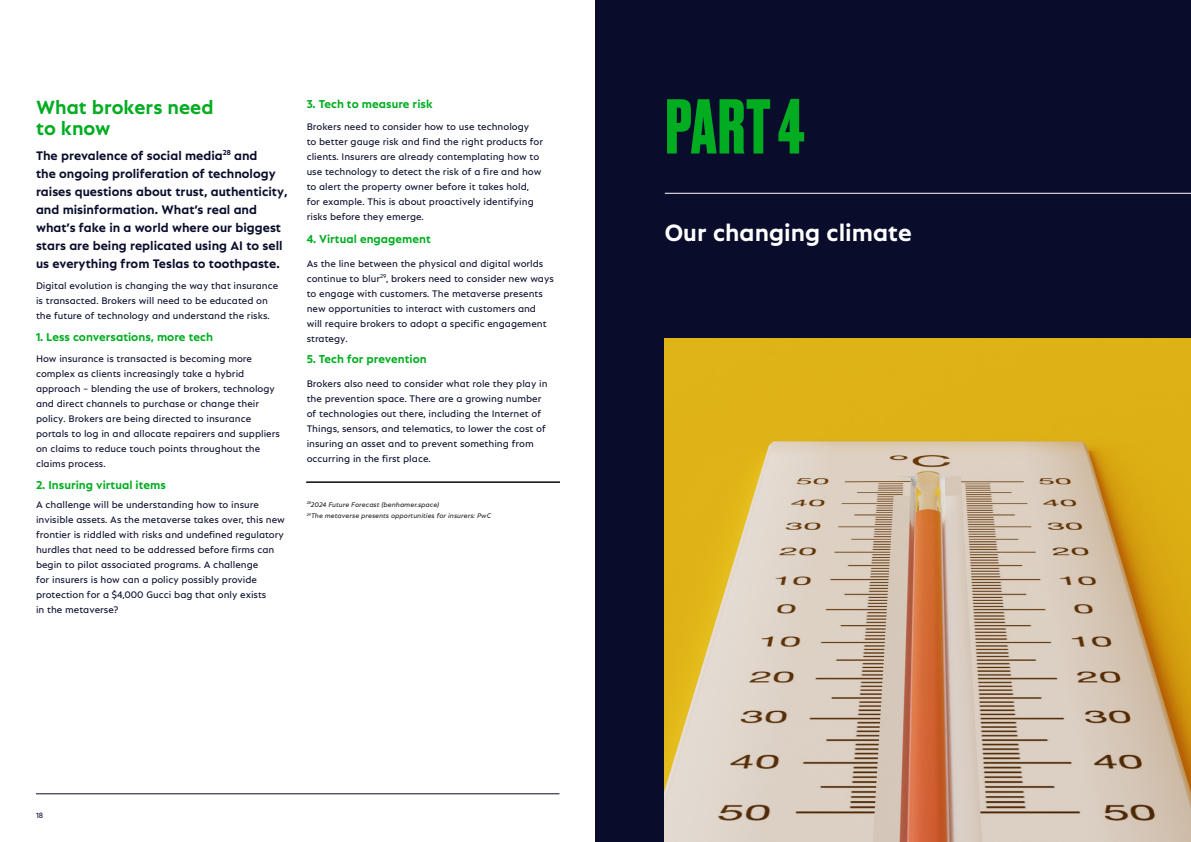
<style>
.page{position:relative;width:1191px;height:842px;background:#fff}
.page>*{position:absolute;margin:0;border:0;box-sizing:border-box;transform-origin:0 0}
.t1{font:700 73px "Druk";color:#00ad20}
.t2{font:700 24.8px "Neptune";color:#fff}
.t3{font:700 20px/21px "Neptune";color:#00ad20}
.t4{font:700 13px/18px "Neptune";color:#090d2b}
.t5{font:700 12px "Neptune";color:#00ad20}
.t6{font:10px/15px "Neptune";color:#090d2b}
.t7{font:8px "Neptune";color:#090d2b}
.t8{font:italic 7px/11.4px "Neptune";color:#231f20}
</style>
<div class="page">
<div style="left:595px;top:0;width:596px;height:842px;background:#090d2b"></div>
<img style="left:665px;top:338px;width:526px;height:504px">
<hr style="left:36px;top:793px;width:523px;height:1px;background:#090d2b">
<div style="left:306px;top:482px;width:254px;height:1px;border:1px solid #231f20"></div>
<hr style="left:665px;top:193px;width:526px;height:1px;background:#fff">
<h3 class="t3" style="left:36px;top:97px;width:179px">What brokers need to know</h3>
<p class="t4" style="left:36px;top:146px;width:253px">The prevalence of social media<sup>28</sup> and<br>the ongoing proliferation of technology raises questions about trust, authenticity, and misinformation. What’s real and what’s fake in a world where our biggest stars are being replicated using AI to sell us everything from Teslas to toothpaste.</p>
<p class="t6" style="left:36px;top:278px;width:244px">Digital evolution is changing the way that insurance is transacted. Brokers will need to be educated on the future of technology and understand the risks.</p>
<p class="t5" style="left:36px;top:330px;width:178px">1. Less conversations, more tech</p>
<p class="t6" style="left:36px;top:351px;width:245px">How insurance is transacted is becoming more complex as clients increasingly take a hybrid approach – blending the use of brokers, technology and direct channels to purchase or change their policy. Brokers are being directed to insurance portals to log in and allocate repairers and suppliers on claims to reduce touch points throughout the claims process.</p>
<p class="t5" style="left:36px;top:478px;width:131px">2. Insuring virtual items</p>
<p class="t6" style="left:36px;top:497px;width:250px">A challenge will be understanding how to insure invisible assets. As the metaverse takes over, this new frontier is riddled with risks and undefined regulatory hurdles that need to be addressed before firms can begin to pilot associated programs. A challenge<br>for insurers is how can a policy possibly provide protection for a $4,000 Gucci bag that only exists<br>in the metaverse?</p>
<p class="t5" style="left:307px;top:97px;width:127px">3. Tech to measure risk</p>
<p class="t6" style="left:307px;top:119px;width:238px">Brokers need to consider how to use technology<br>to better gauge risk and find the right products for clients. Insurers are already contemplating how to use technology to detect the risk of a fire and how to alert the property owner before it takes hold, for example. This is about proactively identifying risks before they emerge.</p>
<p class="t5" style="left:307px;top:232px;width:126px">4. Virtual engagement</p>
<p class="t6" style="left:307px;top:256px;width:249px">As the line between the physical and digital worlds continue to blur<sup>29</sup>, brokers need to consider new ways to engage with customers. The metaverse presents new opportunities to interact with customers and will require brokers to adopt a specific engagement strategy.</p>
<p class="t5" style="left:307px;top:352px;width:122px">5. Tech for prevention</p>
<p class="t6" style="left:307px;top:376px;width:242px">Brokers also need to consider what role they play in the prevention space. There are a growing number of technologies out there, including the Internet of Things, sensors, and telematics, to lower the cost of insuring an asset and to prevent something from occurring in the first place.</p>
<p class="t8" style="left:307px;top:499px;width:186px"><sup>28</sup>2024 Future Forecast (benhamer.space)<br><sup>29</sup>The metaverse presents opportunities for insurers: PwC</p>
<p class="t7" style="left:36px;top:810px;width:9px">18</p>
<h1 class="t1" style="left:665px;top:77px;width:141px">PART 4</h1>
<h2 class="t2" style="left:665px;top:218px;width:249px">Our changing climate</h2>
</div>
